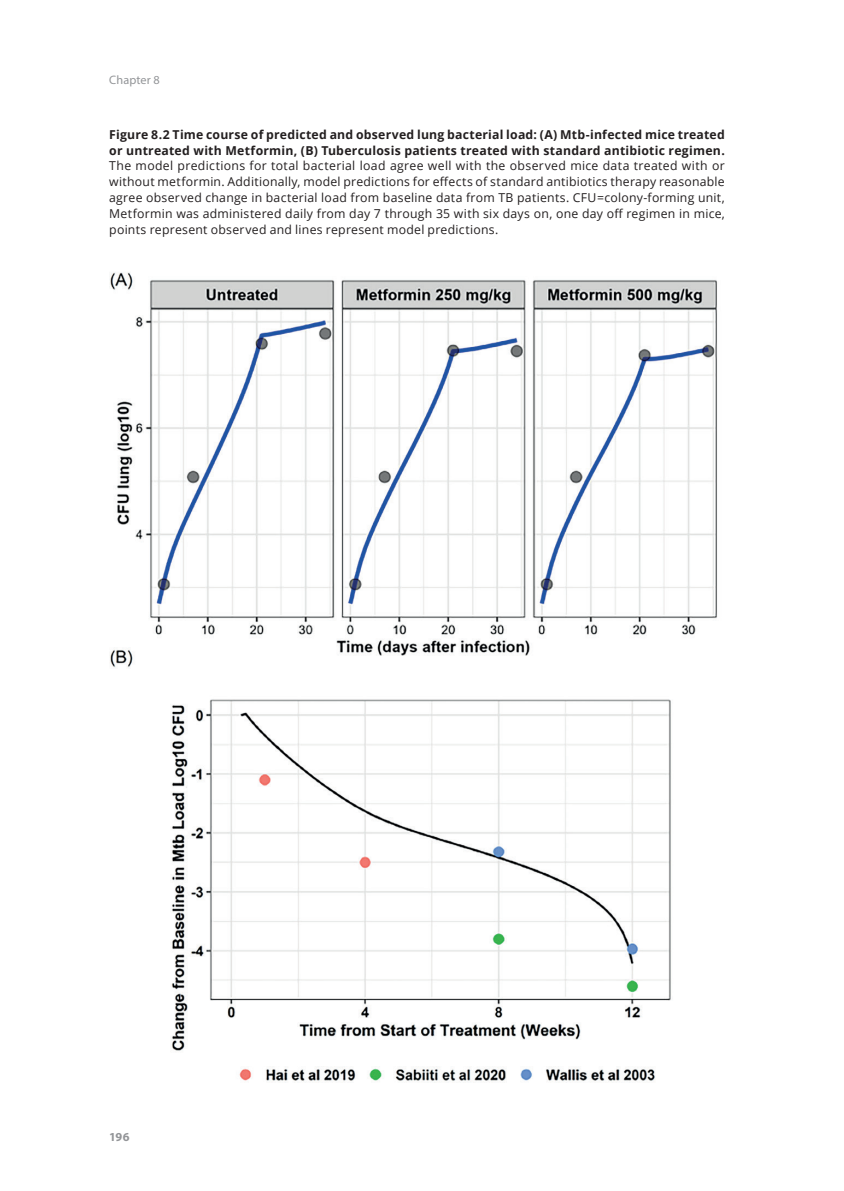
<style>
.page{position:relative;width:844px;height:1191px;background:#fff}
.page>*{position:absolute;margin:0;border:0;box-sizing:border-box;transform-origin:0 0}
.t1{font:12.25px/15.8px "Open Sans";letter-spacing:.02em;color:#231f20;text-align:justify}
.t2{font:700 12.25px/15.8px "Open Sans";letter-spacing:.02em;color:#231f20}
.t3{font:12.25px "Myriad Pro";letter-spacing:.01em;color:#939598}
.t4{font:700 12.25px "Myriad Pro";color:#939598}
</style>
<div class="page">
<img style="left:110px;top:272px;width:607px;height:810px">
<p class="t3" style="left:109px;top:72px;width:52px">Chapter 8</p>
<p class="t2" style="left:109px;top:126px;width:617px">Figure 8.2 Time course of predicted and observed lung bacterial load: (A) Mtb-infected mice treated or untreated with Metformin, (B) Tuberculosis patients treated with standard antibiotic regimen.</p>
<p class="t1" style="left:109px;top:158px;width:617px">The model predictions for total bacterial load agree well with the observed mice data treated with or without metformin. Additionally, model predictions for effects of standard antibiotics therapy reasonable agree observed change in bacterial load from baseline data from TB patients. CFU=colony-forming unit, Metformin was administered daily from day 7 through 35 with six days on, one day off regimen in mice, points represent observed and lines represent model predictions.</p>
<p class="t4" style="left:109px;top:1128px;width:22px">196</p>
</div>
